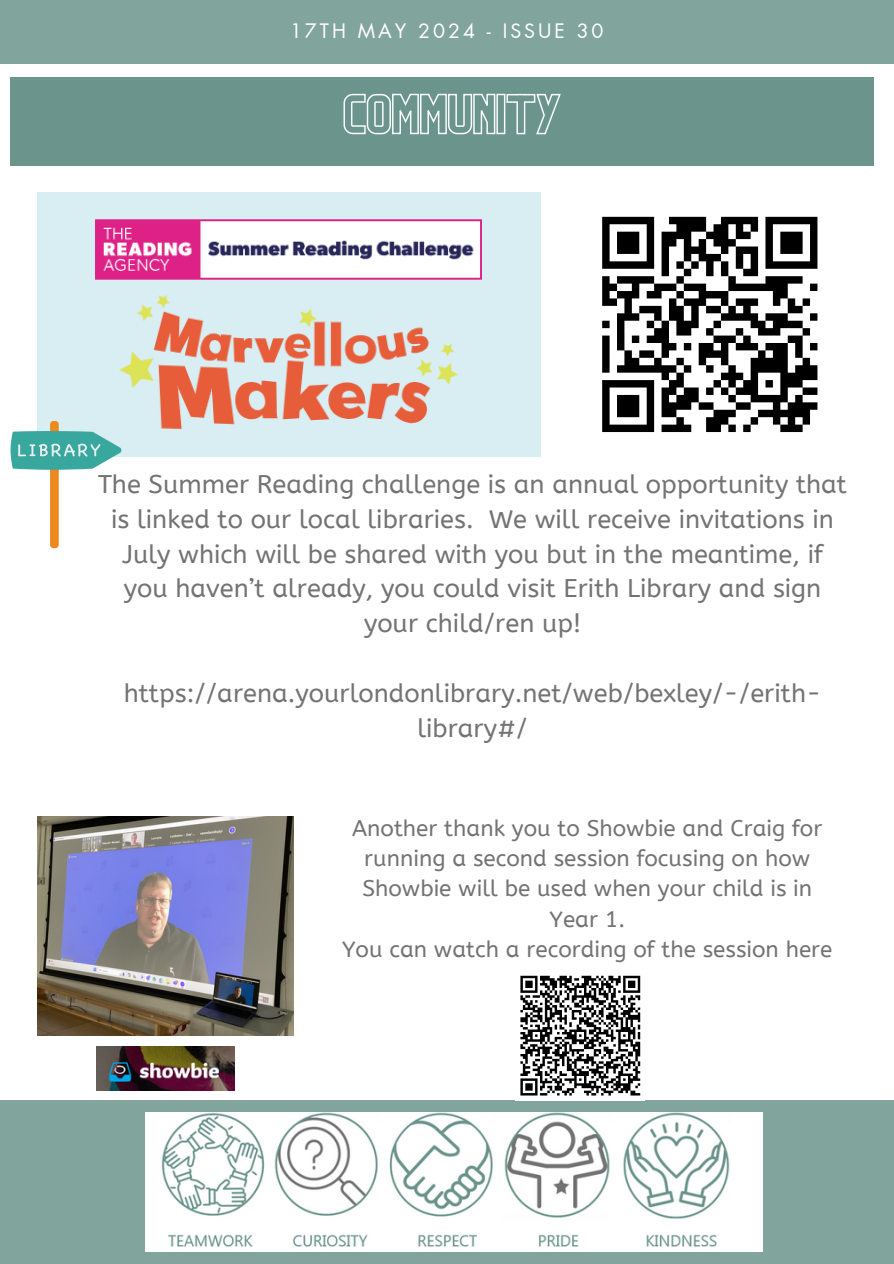
<style>
.page{position:relative;width:894px;height:1264px;background:#fff}
.page>*{position:absolute;margin:0;border:0;box-sizing:border-box;transform-origin:0 0}
.t1{font:25.5px/34.8px "A Bee Zee";color:#737373;text-align:center}
.t2{font:22.5px/30.3px "A Bee Zee";color:#737373;text-align:center}
.t3{font:19.5px "Futura LT Pro";letter-spacing:.15em;color:#fff}
</style>
<div class="page">
<div style="left:0;top:0;width:893px;height:64px;background:#81a49d"></div>
<div style="left:0;top:1100px;width:893px;height:163px;background:#81a49d"></div>
<img style="left:145px;top:1112px;width:617px;height:139px">
<div style="left:11px;top:77px;width:862px;height:89px;background:#6b948c"></div>
<svg style="left:602px;top:216px;width:216px;height:217px"></svg>
<img style="left:37px;top:193px;width:503px;height:263px">
<img style="left:37px;top:816px;width:256px;height:219px">
<img style="left:97px;top:1046px;width:137px;height:44px">
<div style="left:50px;top:421px;width:9px;height:127px;background:#ed891f;border-radius:3px"></div>
<svg style="left:11px;top:431px;width:111px;height:39px;background:#61b8b2"></svg>
<svg style="left:343px;top:93px;width:218px;height:42px"></svg>
<svg style="left:520px;top:975px;width:121px;height:121px"></svg>
<p class="t3" style="left:290px;top:22px;width:315px">17TH MAY 2024 - ISSUE 30</p>
<h2 class="t1" style="left:98px;top:467px;width:750px">The Summer Reading challenge is an annual opportunity that is linked to our local libraries. We will receive invitations in July which will be shared with you but in the meantime, if you haven’t already, you could visit Erith Library and sign your child/ren up!</h2>
<p class="t1" style="left:124px;top:676px;width:699px">https://arena.yourlondonlibrary.net/web/bexley/-/erith&shy;library#/</p>
<p class="t2" style="left:342px;top:813px;width:491px">Another thank you to Showbie and Craig for running a second session focusing on how Showbie will be used when your child is in Year 1.<br>You can watch a recording of the session here</p>
</div>
